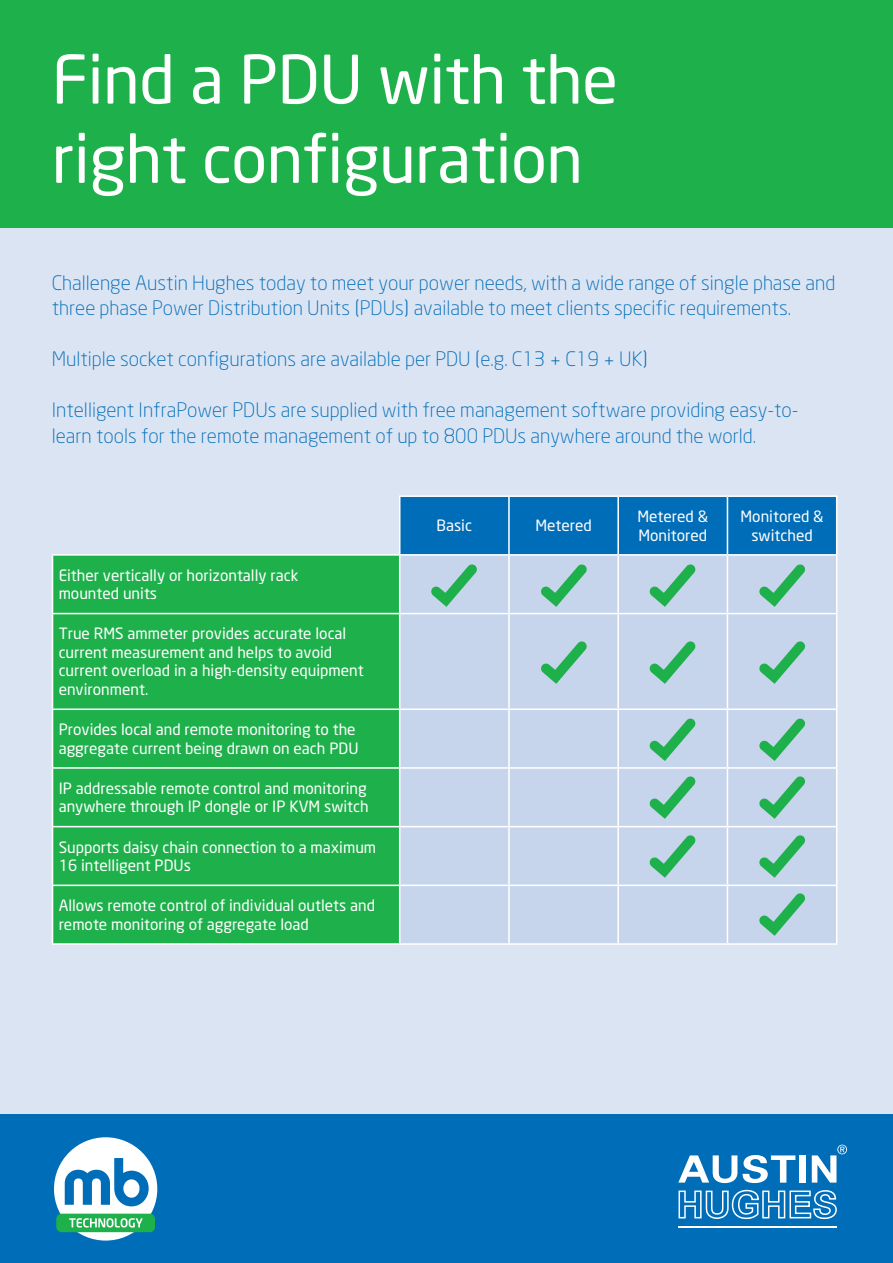
<style>
.page{position:relative;width:893px;height:1263px;background:#fff}
.page>*{position:absolute;margin:0;border:0;box-sizing:border-box;transform-origin:0 0}
.t1{font:66px/79.2px "Neo Sans";letter-spacing:-.01em;color:#fff}
.t2{font:300 19.65px/25.5px "Neo Sans";color:#006db8}
.t3{font:15.45px/18.5px "Neo Sans";color:#fff}
.s1{font-family:"DIN"}
</style>
<div class="page">
<div style="left:0;top:215px;width:893px;height:939px;background:#dbe4f3"></div>
<div style="left:0;top:1114px;width:893px;height:149px;background:#006db8"></div>
<div style="left:54px;top:1137px;width:103px;height:103px;background:#fff;border-radius:50%"></div>
<div style="left:56px;top:1214px;width:99px;height:18px;background:#1eb14b;border-radius:5px"></div>
<svg style="left:65px;top:1158px;width:84px;height:48px"></svg>
<svg style="left:69px;top:1218px;width:74px;height:9px"></svg>
<div style="left:0;top:0;width:893px;height:227px;background:#1eb14b"></div>
<div style="left:400px;top:497px;width:436px;height:57px;background:#006db8"></div>
<div style="left:53px;top:556px;width:346px;height:387px;background:#1eb14b"></div>
<div style="left:400px;top:556px;width:436px;height:387px;background:#c6d4ec"></div>
<hr style="left:509px;top:495px;width:109px;height:2px;background:#fff">
<hr style="left:618px;top:495px;width:109px;height:2px;background:#fff">
<hr style="left:617px;top:497px;width:2px;height:57px;background:#fff">
<hr style="left:727px;top:495px;width:110px;height:2px;background:#fff">
<hr style="left:727px;top:497px;width:1px;height:57px;background:#fff">
<hr style="left:836px;top:497px;width:1px;height:57px;background:#fff">
<hr style="left:509px;top:554px;width:109px;height:2px;background:#fff">
<hr style="left:508px;top:556px;width:2px;height:57px;background:#fff">
<hr style="left:618px;top:554px;width:109px;height:2px;background:#fff">
<hr style="left:617px;top:556px;width:2px;height:57px;background:#fff">
<hr style="left:727px;top:554px;width:110px;height:2px;background:#fff">
<hr style="left:727px;top:556px;width:1px;height:57px;background:#fff">
<hr style="left:836px;top:556px;width:1px;height:57px;background:#fff">
<hr style="left:52px;top:614px;width:1px;height:94px;background:#fff">
<hr style="left:400px;top:613px;width:109px;height:1px;background:#fff">
<hr style="left:399px;top:614px;width:1px;height:94px;background:#fff">
<hr style="left:509px;top:613px;width:109px;height:1px;background:#fff">
<hr style="left:508px;top:614px;width:2px;height:94px;background:#fff">
<hr style="left:618px;top:613px;width:109px;height:1px;background:#fff">
<hr style="left:617px;top:614px;width:2px;height:94px;background:#fff">
<hr style="left:727px;top:613px;width:110px;height:1px;background:#fff">
<hr style="left:727px;top:614px;width:1px;height:94px;background:#fff">
<hr style="left:836px;top:614px;width:1px;height:94px;background:#fff">
<hr style="left:52px;top:708px;width:348px;height:2px;background:#fff">
<hr style="left:52px;top:710px;width:1px;height:57px;background:#fff">
<hr style="left:400px;top:708px;width:109px;height:2px;background:#fff">
<hr style="left:399px;top:710px;width:1px;height:57px;background:#fff">
<hr style="left:509px;top:708px;width:109px;height:2px;background:#fff">
<hr style="left:508px;top:710px;width:2px;height:57px;background:#fff">
<hr style="left:618px;top:708px;width:109px;height:2px;background:#fff">
<hr style="left:617px;top:710px;width:2px;height:57px;background:#fff">
<hr style="left:727px;top:708px;width:110px;height:2px;background:#fff">
<hr style="left:727px;top:710px;width:1px;height:57px;background:#fff">
<hr style="left:836px;top:710px;width:1px;height:57px;background:#fff">
<hr style="left:52px;top:767px;width:348px;height:2px;background:#fff">
<hr style="left:52px;top:769px;width:1px;height:57px;background:#fff">
<hr style="left:400px;top:767px;width:109px;height:2px;background:#fff">
<hr style="left:399px;top:769px;width:1px;height:57px;background:#fff">
<hr style="left:509px;top:767px;width:109px;height:2px;background:#fff">
<hr style="left:508px;top:769px;width:2px;height:57px;background:#fff">
<hr style="left:618px;top:767px;width:109px;height:2px;background:#fff">
<hr style="left:617px;top:769px;width:2px;height:57px;background:#fff">
<hr style="left:727px;top:767px;width:110px;height:2px;background:#fff">
<hr style="left:727px;top:769px;width:1px;height:57px;background:#fff">
<hr style="left:836px;top:769px;width:1px;height:57px;background:#fff">
<hr style="left:52px;top:826px;width:348px;height:1px;background:#fff">
<hr style="left:52px;top:827px;width:1px;height:57px;background:#fff">
<hr style="left:400px;top:826px;width:109px;height:1px;background:#fff">
<hr style="left:399px;top:827px;width:1px;height:57px;background:#fff">
<hr style="left:509px;top:826px;width:109px;height:1px;background:#fff">
<hr style="left:508px;top:827px;width:2px;height:57px;background:#fff">
<hr style="left:618px;top:826px;width:109px;height:1px;background:#fff">
<hr style="left:617px;top:827px;width:2px;height:57px;background:#fff">
<hr style="left:727px;top:826px;width:110px;height:1px;background:#fff">
<hr style="left:727px;top:827px;width:1px;height:57px;background:#fff">
<hr style="left:836px;top:827px;width:1px;height:57px;background:#fff">
<hr style="left:52px;top:884px;width:348px;height:2px;background:#fff">
<hr style="left:52px;top:886px;width:1px;height:57px;background:#fff">
<hr style="left:400px;top:884px;width:109px;height:2px;background:#fff">
<hr style="left:399px;top:886px;width:1px;height:57px;background:#fff">
<hr style="left:509px;top:884px;width:109px;height:2px;background:#fff">
<hr style="left:508px;top:886px;width:2px;height:57px;background:#fff">
<hr style="left:618px;top:884px;width:109px;height:2px;background:#fff">
<hr style="left:617px;top:886px;width:2px;height:57px;background:#fff">
<hr style="left:727px;top:884px;width:110px;height:2px;background:#fff">
<hr style="left:727px;top:886px;width:1px;height:57px;background:#fff">
<hr style="left:836px;top:886px;width:1px;height:57px;background:#fff">
<hr style="left:52px;top:943px;width:348px;height:2px;background:#fff">
<hr style="left:400px;top:943px;width:109px;height:2px;background:#fff">
<hr style="left:509px;top:943px;width:109px;height:2px;background:#fff">
<hr style="left:618px;top:943px;width:109px;height:2px;background:#fff">
<hr style="left:727px;top:943px;width:110px;height:2px;background:#fff">
<hr style="left:399px;top:495px;width:110px;height:2px;background:#fff">
<hr style="left:399px;top:497px;width:1px;height:57px;background:#fff">
<hr style="left:508px;top:497px;width:2px;height:57px;background:#fff">
<hr style="left:400px;top:554px;width:109px;height:2px;background:#fff">
<hr style="left:52px;top:554px;width:348px;height:2px;background:#fff">
<hr style="left:52px;top:556px;width:1px;height:57px;background:#fff">
<hr style="left:399px;top:556px;width:1px;height:57px;background:#fff">
<hr style="left:52px;top:613px;width:348px;height:1px;background:#fff">
<svg style="left:431px;top:564px;width:46px;height:43px;background:#92c9bb"></svg>
<svg style="left:540px;top:564px;width:47px;height:43px;background:#93c9bc"></svg>
<svg style="left:540px;top:641px;width:47px;height:43px;background:#93c9bc"></svg>
<svg style="left:649px;top:564px;width:47px;height:43px;background:#93c9bc"></svg>
<svg style="left:649px;top:641px;width:47px;height:43px;background:#93c9bc"></svg>
<svg style="left:649px;top:718px;width:47px;height:43px;background:#93c9bc"></svg>
<svg style="left:649px;top:776px;width:47px;height:43px;background:#93c9bc"></svg>
<svg style="left:649px;top:835px;width:47px;height:43px;background:#93c9bc"></svg>
<svg style="left:759px;top:564px;width:47px;height:43px;background:#93c9bc"></svg>
<svg style="left:759px;top:641px;width:47px;height:43px;background:#93c9bc"></svg>
<svg style="left:759px;top:718px;width:47px;height:43px;background:#93c9bc"></svg>
<svg style="left:759px;top:776px;width:47px;height:43px;background:#93c9bc"></svg>
<svg style="left:759px;top:835px;width:47px;height:43px;background:#93c9bc"></svg>
<svg style="left:759px;top:893px;width:47px;height:43px;background:#93c9bc"></svg>
<svg style="left:678px;top:1155px;width:59px;height:28px"></svg>
<svg style="left:743px;top:1155px;width:52px;height:28px"></svg>
<div style="left:799px;top:1155px;width:6px;height:28px;background:#fff"></div>
<svg style="left:678px;top:1189px;width:159px;height:31px"></svg>
<hr style="left:678px;top:1225px;width:159px;height:2px;background:#fff">
<svg style="left:812px;top:1145px;width:35px;height:37px"></svg>
<h1 class="t1" style="left:52px;top:43px;width:568px">Find a PDU with the right configuration</h1>
<p class="t2" style="left:52px;top:271px;width:785px">Challenge Austin Hughes today to meet your power needs, with a wide range of single phase and three phase Power Distribution Units <span class="s1">(</span>PDUs<span class="s1">)</span> available to meet clients specific requirements.</p>
<p class="t2" style="left:52px;top:347px;width:598px">Multiple socket configurations are available per PDU <span class="s1">(</span>e.g. C13 <span class="s1">+</span> C19 <span class="s1">+</span> UK<span class="s1">)</span></p>
<p class="t2" style="left:52px;top:398px;width:748px">Intelligent InfraPower PDUs are supplied with free management software providing easy-to&shy;learn tools for the remote management of up to 800 PDUs anywhere around the world.</p>
<p class="t3" style="left:59px;top:566px;width:241px">Either vertically or horizontally rack mounted units</p>
<p class="t3" style="left:59px;top:625px;width:307px">True RMS ammeter provides accurate local current measurement and helps to avoid current overload in a high-density equipment environment.</p>
<p class="t3" style="left:59px;top:721px;width:301px">Provides local and remote monitoring to the aggregate current being drawn on each PDU</p>
<p class="t3" style="left:59px;top:780px;width:312px">IP addressable remote control and monitoring anywhere through IP dongle or IP KVM switch</p>
<p class="t3" style="left:59px;top:838px;width:319px">Supports daisy chain connection to a maximum<br>16 intelligent PDUs</p>
<p class="t3" style="left:59px;top:897px;width:318px">Allows remote control of individual outlets and remote monitoring of aggregate load</p>
<p class="t3" style="left:437px;top:517px;width:37px">Basic</p>
<p class="t3" style="left:535px;top:517px;width:58px">Metered</p>
<p class="t3" style="left:637px;top:508px;width:72px">Metered &amp;<br>Monitored</p>
<p class="t3" style="left:740px;top:508px;width:85px;text-align:center">Monitored &amp; switched</p>
</div>
